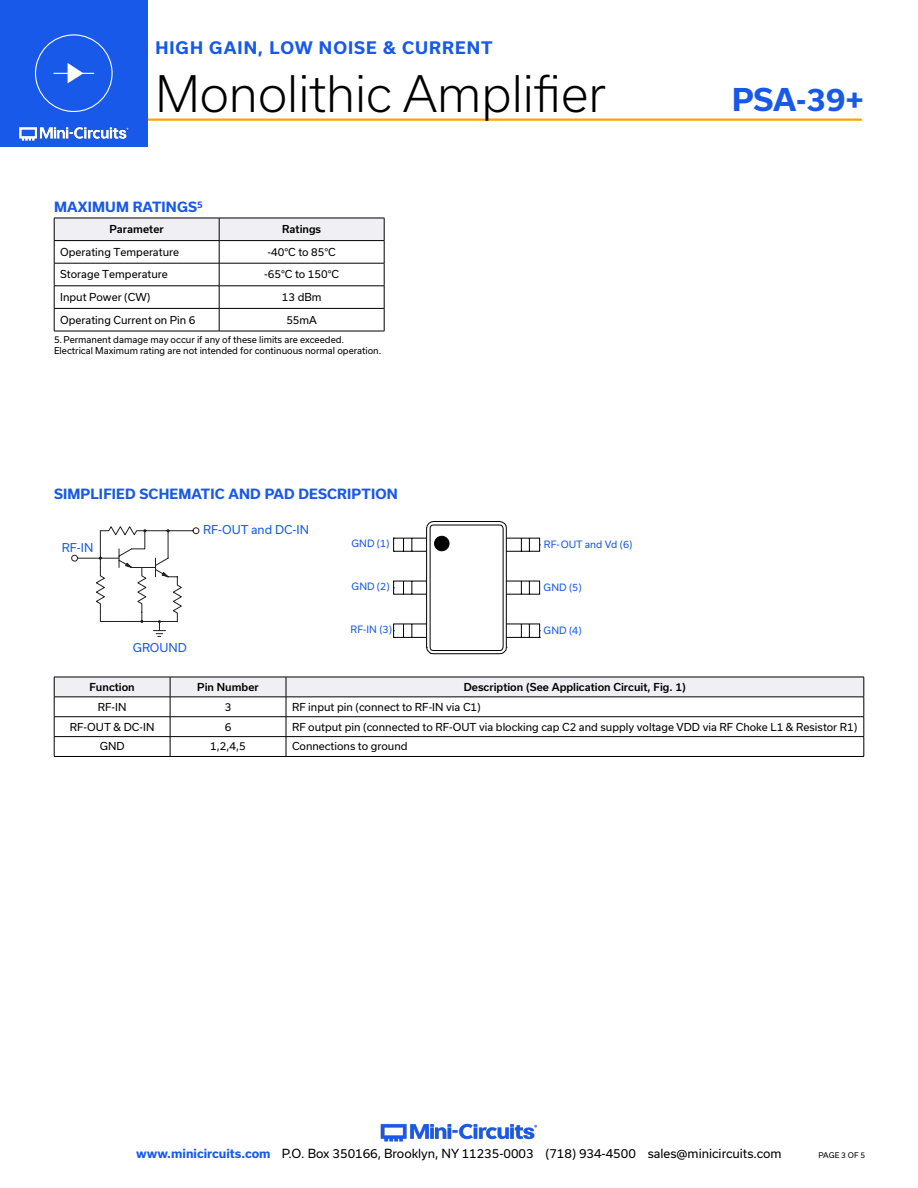
<style>
.page{position:relative;width:918px;height:1188px;background:#fff}
.page>*{position:absolute;margin:0;border:0;box-sizing:border-box;transform-origin:0 0}
.t1{font:300 48px "Usual";color:#000}
.t2{font:700 30px "Usual";color:#1859ea}
.t3{font:700 16.5px "Usual";letter-spacing:.065em;color:#1859ea}
.Blue_Headers{font:700 13.5px "Usual";letter-spacing:.015em;color:#1859ea}
.t4{font:12px "Usual";color:#000}
.t5{font:11.7px "Usual";color:#1859ea}
.Table_Body_Left_Just{font:10.5px "Usual";color:#000}
.Table_Header_Center{font:500 10.5px "Usual";color:#000}
.Table_Body_Center{font:10.5px "Usual";color:#000}
.t6{font:9.75px "Usual";color:#1859ea}
.Notes{font:9px "Usual";color:#000}
.t7{font:7.5px "Usual";color:#000}
.s1{font-weight:700;color:#1859ea}
</style>
<div class="page">
<img style="left:380px;top:1123px;width:158px;height:19px">
<hr style="left:129px;top:118px;width:733px;height:3px;background:#ffa300">
<div style="left:0;top:0;width:147px;height:147px;background:#1859ea"></div>
<img style="left:19px;top:126px;width:110px;height:15px">
<div style="left:35px;top:34px;width:78px;height:78px;border:1px solid #fff;border-radius:50%"></div>
<hr style="left:54px;top:73px;width:40px;height:1px;background:#fff">
<svg style="left:68px;top:63px;width:16px;height:20px"></svg>
<svg style="left:54px;top:218px;width:331px;height:113px"></svg>
<hr style="left:54px;top:331px;width:165px;height:1px;background:#000">
<hr style="left:219px;top:331px;width:165px;height:1px;background:#000">
<svg style="left:54px;top:677px;width:811px;height:79px"></svg>
<hr style="left:54px;top:756px;width:116px;height:1px;background:#000">
<hr style="left:170px;top:756px;width:116px;height:1px;background:#000">
<hr style="left:286px;top:756px;width:578px;height:1px;background:#000">
<svg style="left:71px;top:526px;width:129px;height:111px"></svg>
<svg style="left:393px;top:521px;width:147px;height:133px"></svg>
<div style="left:435px;top:536px;width:14px;height:15px;background:#000;border-radius:50%"></div>
<div style="left:434px;top:536px;width:15px;height:15px;border:1px solid #000;border-radius:50%"></div>
<h3 class="t3" style="left:155px;top:39px;width:339px">HIGH GAIN, LOW NOISE &amp; CURRENT</h3>
<h1 class="t1" style="left:155px;top:66px;width:452px">Monolithic Amplifier</h1>
<p class="Blue_Headers" style="left:54px;top:199px;width:150px">MAXIMUM RATINGS<sup>5</sup></p>
<p class="Table_Header_Center" style="left:110px;top:223px;width:56px">Parameter</p>
<p class="Table_Header_Center" style="left:282px;top:223px;width:41px">Ratings</p>
<p class="Table_Body_Left_Just" style="left:60px;top:246px;width:120px">Operating Temperature</p>
<p class="Table_Body_Center" style="left:268px;top:246px;width:70px">-40°C to 85°C</p>
<p class="Table_Body_Left_Just" style="left:60px;top:268px;width:109px">Storage Temperature</p>
<p class="Table_Body_Center" style="left:264px;top:268px;width:76px">-65°C to 150°C</p>
<p class="Table_Body_Left_Just" style="left:60px;top:291px;width:92px">Input Power (CW)</p>
<p class="Table_Body_Center" style="left:282px;top:291px;width:41px">13 dBm</p>
<p class="Table_Body_Left_Just" style="left:60px;top:314px;width:137px">Operating Current on Pin 6</p>
<p class="Table_Body_Center" style="left:286px;top:314px;width:32px">55mA</p>
<p class="Notes" style="left:54px;top:335px;width:292px">5. Permanent damage may occur if any of these limits are exceeded.</p>
<p class="Notes" style="left:54px;top:345px;width:329px">Electrical Maximum rating are not intended for continuous normal operation.</p>
<p class="Blue_Headers" style="left:54px;top:486px;width:345px">SIMPLIFIED SCHEMATIC AND PAD DESCRIPTION</p>
<p class="t5" style="left:62px;top:541px;width:33px">RF-IN</p>
<p class="t5" style="left:203px;top:523px;width:107px">RF-OUT and DC-IN</p>
<p class="t5" style="left:133px;top:641px;width:55px">GROUND</p>
<p class="t6" style="left:352px;top:538px;width:40px">GND (1)</p>
<p class="t6" style="left:352px;top:581px;width:40px">GND (2)</p>
<p class="t6" style="left:351px;top:624px;width:43px">RF-IN (3)</p>
<p class="t6" style="left:544px;top:539px;width:90px">RF-OUT and Vd (6)</p>
<p class="t6" style="left:544px;top:582px;width:40px">GND (5)</p>
<p class="t6" style="left:544px;top:624px;width:40px">GND (4)</p>
<h2 class="t2" style="left:732px;top:83px;width:133px">PSA-39+</h2>
<p class="Table_Header_Center" style="left:90px;top:681px;width:47px">Function</p>
<p class="Table_Header_Center" style="left:197px;top:681px;width:63px">Pin Number</p>
<p class="Table_Header_Center" style="left:464px;top:681px;width:224px">Description (See Application Circuit, Fig. 1)</p>
<p class="Table_Body_Center" style="left:98px;top:701px;width:30px">RF-IN</p>
<p class="Table_Body_Center" style="left:225px;top:701px;width:8px">3</p>
<p class="Table_Body_Left_Just" style="left:292px;top:701px;width:190px">RF input pin (connect to RF-IN via C1)</p>
<p class="Table_Body_Center" style="left:70px;top:721px;width:86px">RF-OUT &amp; DC-IN</p>
<p class="Table_Body_Center" style="left:225px;top:721px;width:8px">6</p>
<p class="Table_Body_Left_Just" style="left:292px;top:721px;width:567px">RF output pin (connected to RF-OUT via blocking cap C2 and supply voltage VDD via RF Choke L1 &amp; Resistor R1)</p>
<p class="Table_Body_Center" style="left:100px;top:741px;width:26px">GND</p>
<p class="Table_Body_Center" style="left:210px;top:741px;width:37px">1,2,4,5</p>
<p class="Table_Body_Left_Just" style="left:292px;top:741px;width:117px">Connections to ground</p>
<p class="t4" style="left:136px;top:1146px;width:647px"><span class="s1">www.minicircuits.com</span> P.O. Box 350166, Brooklyn, NY 11235-0003 (718) 934-4500 sales@minicircuits.com</p>
<p class="t7" style="left:819px;top:1151px;width:48px">PAGE 3 OF 5</p>
</div>
